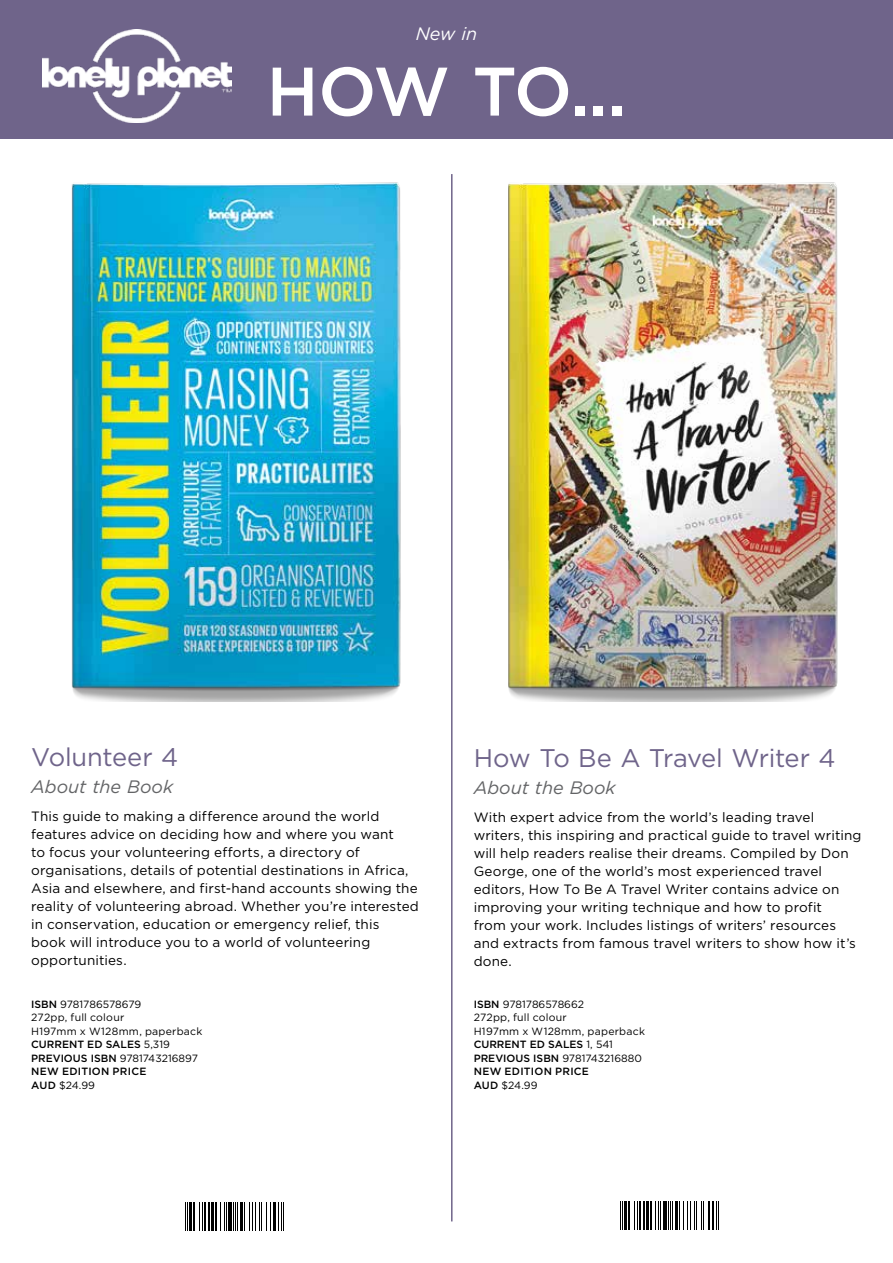
<style>
.page{position:relative;width:893px;height:1263px;background:#fff}
.page>*{position:absolute;margin:0;border:0;box-sizing:border-box;transform-origin:0 0}
.t1{font:500 68.55px "Gotham";color:#fff}
.t2{font:25.5px "Gotham";letter-spacing:-.015em;color:#6f648a}
.t3{font:italic 18px "Gotham";color:#636466}
.t4{font:italic 18px "Gotham";color:#fff}
.t5{font:13.5px/18px "Gotham";letter-spacing:.01em;color:#000}
.t6{font:10.5px/13.5px "Gotham";letter-spacing:.005em;color:#000}
.s1{font-weight:500}
</style>
<div class="page">
<div style="left:0;top:0;width:893px;height:139px;background:#6f648a"></div>
<img style="left:43px;top:29px;width:189px;height:93px">
<img style="left:508px;top:182px;width:330px;height:519px">
<img style="left:71px;top:182px;width:330px;height:519px">
<svg style="left:185px;top:1202px;width:3px;height:28px"></svg>
<hr style="left:189px;top:1202px;width:3px;height:28px;background:#000">
<hr style="left:193px;top:1202px;width:2px;height:28px;background:#000">
<svg style="left:199px;top:1202px;width:4px;height:28px"></svg>
<hr style="left:204px;top:1202px;width:2px;height:28px;background:#000">
<hr style="left:208px;top:1202px;width:2px;height:28px;background:#000">
<hr style="left:211px;top:1202px;width:3px;height:28px;background:#000">
<hr style="left:215px;top:1202px;width:2px;height:28px;background:#000">
<svg style="left:220px;top:1202px;width:7px;height:28px"></svg>
<hr style="left:228px;top:1202px;width:4px;height:28px;background:#000">
<svg style="left:233px;top:1202px;width:5px;height:28px"></svg>
<hr style="left:240px;top:1202px;width:3px;height:28px;background:#000">
<svg style="left:244px;top:1202px;width:27px;height:28px"></svg>
<hr style="left:274px;top:1202px;width:2px;height:28px;background:#000">
<svg style="left:278px;top:1202px;width:6px;height:28px"></svg>
<hr style="left:451px;top:174px;width:2px;height:1047px;background:#6f648a">
<svg style="left:620px;top:1201px;width:3px;height:28px"></svg>
<hr style="left:624px;top:1201px;width:3px;height:28px;background:#000">
<hr style="left:628px;top:1201px;width:2px;height:28px;background:#000">
<svg style="left:634px;top:1201px;width:4px;height:28px"></svg>
<hr style="left:639px;top:1201px;width:2px;height:28px;background:#000">
<hr style="left:643px;top:1201px;width:2px;height:28px;background:#000">
<hr style="left:646px;top:1201px;width:3px;height:28px;background:#000">
<hr style="left:650px;top:1201px;width:2px;height:28px;background:#000">
<svg style="left:655px;top:1201px;width:6px;height:28px"></svg>
<hr style="left:663px;top:1201px;width:4px;height:28px;background:#000">
<svg style="left:668px;top:1201px;width:5px;height:28px"></svg>
<hr style="left:675px;top:1201px;width:3px;height:28px;background:#000">
<svg style="left:679px;top:1201px;width:25px;height:28px"></svg>
<hr style="left:708px;top:1201px;width:2px;height:28px;background:#000">
<svg style="left:712px;top:1201px;width:7px;height:28px"></svg>
<h3 class="t4" style="left:416px;top:22px;width:63px">New in</h3>
<h1 class="t1" style="left:267px;top:46px;width:361px">HOW TO...</h1>
<h2 class="t2" style="left:31px;top:740px;width:149px">Volunteer 4</h2>
<h3 class="t3" style="left:31px;top:775px;width:144px">About the Book</h3>
<p class="t5" style="left:31px;top:807px;width:389px">This guide to making a difference around the world features advice on deciding how and where you want<br>to focus your volunteering efforts, a directory of organisations, details of potential destinations in Africa, Asia and elsewhere, and first-hand accounts showing the reality of volunteering abroad. Whether you’re interested in conservation, education or emergency relief, this<br>book will introduce you to a world of volunteering opportunities.</p>
<p class="t6" style="left:31px;top:997px;width:173px"><span class="s1">ISBN</span> 9781786578679<br>272pp, full colour<br>H197mm x W128mm, paperback<br><span class="s1">CURRENT ED SALES</span> 5,319<br><span class="s1">PREVIOUS ISBN</span> 9781743216897<br><span class="s1">NEW EDITION PRICE<br>AUD</span> $24.99</p>
<h2 class="t2" style="left:474px;top:741px;width:363px">How To Be A Travel Writer 4</h2>
<h3 class="t3" style="left:474px;top:776px;width:144px">About the Book</h3>
<p class="t5" style="left:474px;top:808px;width:389px">With expert advice from the world’s leading travel writers, this inspiring and practical guide to travel writing will help readers realise their dreams. Compiled by Don George, one of the world’s most experienced travel editors, How To Be A Travel Writer contains advice on improving your writing technique and how to profit<br>from your work. Includes listings of writers’ resources and extracts from famous travel writers to show how it’s done.</p>
<p class="t6" style="left:474px;top:997px;width:173px"><span class="s1">ISBN</span> 9781786578662<br>272pp, full colour<br>H197mm x W128mm, paperback<br><span class="s1">CURRENT ED SALES</span> 1, 541<br><span class="s1">PREVIOUS ISBN</span> 9781743216880<br><span class="s1">NEW EDITION PRICE<br>AUD</span> $24.99</p>
</div>
